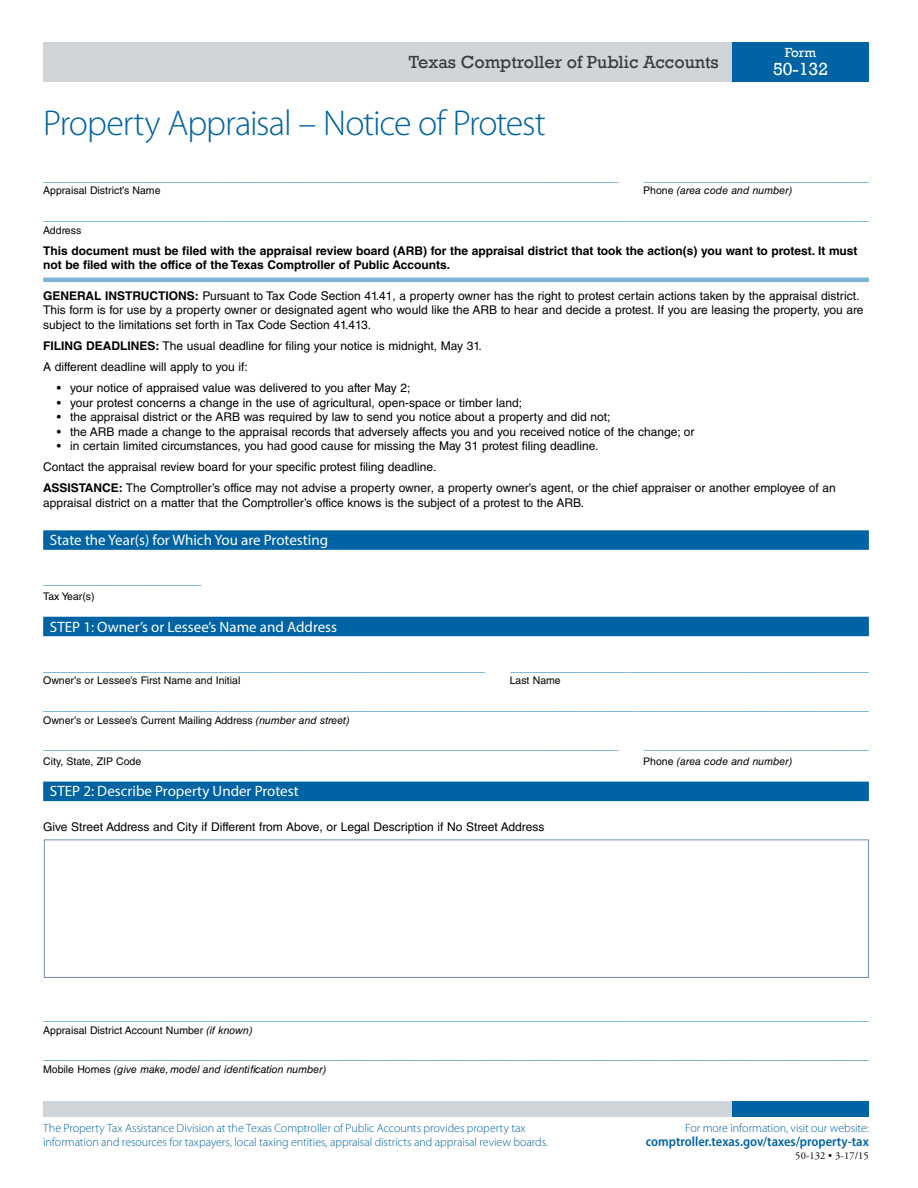
<style>
.page{position:relative;width:918px;height:1188px;background:#fff}
.page>*{position:absolute;margin:0;border:0;box-sizing:border-box;transform-origin:0 0}
.Title{font:300 36px "Myriad Pro";letter-spacing:-.03em;color:#0063a3}
.t1{font:18px "Rockwell";color:#3a3a3a}
.t2{font:18px "Rockwell";color:#fff}
.t3{font:15px "Helvetica LT Std";color:#5fa3c9}
.Divider_Bar{font:15px "Myriad Pro";color:#fff}
.t4{font:600 semi-condensed 13.5px "Myriad Pro";color:#0063a3}
.t5{font:13.5px "Rockwell";color:#fff}
.Intro_Text_Bullet{font:12px "Helvetica LT Std";color:#000}
.Body_text{font:12px/14.4px "Helvetica LT Std";color:#000}
.Intro_Text{font:12px/14.4px "Helvetica LT Std";color:#000}
.p1_Footer_Text{font:300 12px/14.4px "Myriad Pro";letter-spacing:-.005em;color:#0063a3}
.Body_text-2{font:700 12px/14.4px "Helvetica LT Std";color:#000}
.t6{font:10.5px "Helvetica LT Std";color:#000}
.t7{font:italic 10.5px "Helvetica LT Std";color:#000}
.t8{font:10.5px "Adobe Garamond Pro";letter-spacing:.01em;color:#000}
.s1{font-style:normal}
.s2{font-weight:700}
.s3{font-style:italic}
</style>
<div class="page">
<div style="left:43px;top:1102px;width:689px;height:15px;background:#d0d5d9"></div>
<div style="left:732px;top:1102px;width:137px;height:15px;background:#0063a3"></div>
<div style="left:43px;top:42px;width:689px;height:39px;background:#d0d5d9"></div>
<div style="left:732px;top:42px;width:137px;height:39px;background:#0063a3"></div>
<hr style="left:43px;top:278px;width:826px;height:4px;background:#7db3d2">
<div style="left:43px;top:530px;width:826px;height:20px;background:#0063a3"></div>
<div style="left:43px;top:617px;width:826px;height:19px;background:#0063a3"></div>
<div style="left:43px;top:782px;width:826px;height:19px;background:#0063a3"></div>
<div style="left:44px;top:839px;width:825px;height:139px;border:1px solid #728bb3"></div>
<p class="t1" style="left:409px;top:51px;width:311px">Texas Comptroller of Public Accounts</p>
<p class="t5" style="left:785px;top:45px;width:33px">Form</p>
<p class="t2" style="left:773px;top:59px;width:57px">50-132</p>
<h1 class="Title" style="left:43px;top:103px;width:504px">Property Appraisal – Notice of Protest</h1>
<p class="t3" style="left:43px;top:167px;width:577px">_____________________________________________________________________</p>
<p class="t3" style="left:644px;top:167px;width:227px">___________________________</p>
<p class="t6" style="left:43px;top:185px;width:119px">Appraisal District’s Name</p>
<p class="t7" style="left:643px;top:185px;width:151px"><span class="s1">Phone</span> (area code and number)</p>
<p class="t3" style="left:43px;top:206px;width:827px">___________________________________________________________________________________________________</p>
<p class="t6" style="left:43px;top:224px;width:40px">Address</p>
<p class="Body_text-2" style="left:43px;top:243px;width:816px">This document must be filed with the appraisal review board (ARB) for the appraisal district that took the action(s) you want to protest. It must not be filed with the office of the Texas Comptroller of Public Accounts.</p>
<p class="Body_text" style="left:43px;top:288px;width:822px"><span class="s2">GENERAL INSTRUCTIONS:</span> Pursuant to Tax Code Section 41.41, a property owner has the right to protest certain actions taken by the appraisal district.<br>This form is for use by a property owner or designated agent who would like the ARB to hear and decide a protest. If you are leasing the property, you are subject to the limitations set forth in Tax Code Section 41.413.</p>
<p class="Intro_Text" style="left:43px;top:338px;width:440px"><span class="s2">FILING DEADLINES:</span> The usual deadline for filing your notice is midnight, May 31.</p>
<p class="Intro_Text" style="left:43px;top:359px;width:206px">A different deadline will apply to you if:</p>
<p class="Intro_Text_Bullet" style="left:57px;top:381px;width:355px">• your notice of appraised value was delivered to you after May 2;</p>
<p class="Intro_Text_Bullet" style="left:57px;top:395px;width:467px">• your protest concerns a change in the use of agricultural, open-space or timber land;</p>
<p class="Intro_Text_Bullet" style="left:57px;top:410px;width:555px">• the appraisal district or the ARB was required by law to send you notice about a property and did not;</p>
<p class="Intro_Text_Bullet" style="left:57px;top:424px;width:639px">• the ARB made a change to the appraisal records that adversely affects you and you received notice of the change; or</p>
<p class="Intro_Text_Bullet" style="left:57px;top:439px;width:543px">• in certain limited circumstances, you had good cause for missing the May 31 protest filing deadline.</p>
<p class="Intro_Text" style="left:43px;top:460px;width:395px">Contact the appraisal review board for your specific protest filing deadline.</p>
<p class="Intro_Text" style="left:43px;top:481px;width:794px"><span class="s2">ASSISTANCE:</span> The Comptroller’s office may not advise a property owner, a property owner’s agent, or the chief appraiser or another employee of an appraisal district on a matter that the Comptroller’s office knows is the subject of a protest to the ARB.</p>
<h2 class="Divider_Bar" style="left:50px;top:531px;width:280px">State the Year(s) for Which You are Protesting</h2>
<p class="t3" style="left:43px;top:570px;width:160px">___________________</p>
<p class="t6" style="left:43px;top:590px;width:53px">Tax Year(s)</p>
<h2 class="Divider_Bar" style="left:50px;top:617px;width:289px">STEP 1: Owner’s or Lessee’s Name and Address</h2>
<p class="t3" style="left:43px;top:657px;width:444px">_____________________________________________________</p>
<p class="t3" style="left:510px;top:657px;width:360px">___________________________________________</p>
<p class="t6" style="left:43px;top:674px;width:199px">Owner’s or Lessee’s First Name and Initial</p>
<p class="t6" style="left:510px;top:674px;width:53px">Last Name</p>
<p class="t3" style="left:43px;top:696px;width:827px">___________________________________________________________________________________________________</p>
<p class="t6" style="left:43px;top:714px;width:308px">Owner’s or Lessee’s Current Mailing Address <span class="s3">(number and street)</span></p>
<p class="t3" style="left:43px;top:735px;width:577px">_____________________________________________________________________</p>
<p class="t3" style="left:644px;top:735px;width:227px">___________________________</p>
<p class="t6" style="left:43px;top:755px;width:100px">City, State, ZIP Code</p>
<p class="t7" style="left:643px;top:755px;width:151px"><span class="s1">Phone</span> (area code and number)</p>
<h2 class="Divider_Bar" style="left:50px;top:782px;width:250px">STEP 2: Describe Property Under Protest</h2>
<p class="Body_text" style="left:43px;top:820px;width:503px">Give Street Address and City if Different from Above, or Legal Description if No Street Address</p>
<p class="t3" style="left:43px;top:1006px;width:827px">___________________________________________________________________________________________________</p>
<p class="t6" style="left:43px;top:1024px;width:211px">Appraisal District Account Number <span class="s3">(if known)</span></p>
<p class="t3" style="left:43px;top:1045px;width:827px">___________________________________________________________________________________________________</p>
<p class="t7" style="left:43px;top:1063px;width:285px"><span class="s1">Mobile Homes</span> (give make, model and identification number)</p>
<p class="p1_Footer_Text" style="left:43px;top:1121px;width:507px">The Property Tax Assistance Division at the Texas Comptroller of Public Accounts provides property tax information and resources for taxpayers, local taxing entities, appraisal districts and appraisal review boards.</p>
<p class="p1_Footer_Text" style="left:685px;top:1121px;width:185px">For more information, visit our website:</p>
<p class="t4" style="left:646px;top:1134px;width:224px">comptroller.texas.gov/taxes/property-tax</p>
<p class="t8" style="left:795px;top:1149px;width:75px">50-132 • 3-17/15</p>
</div>
